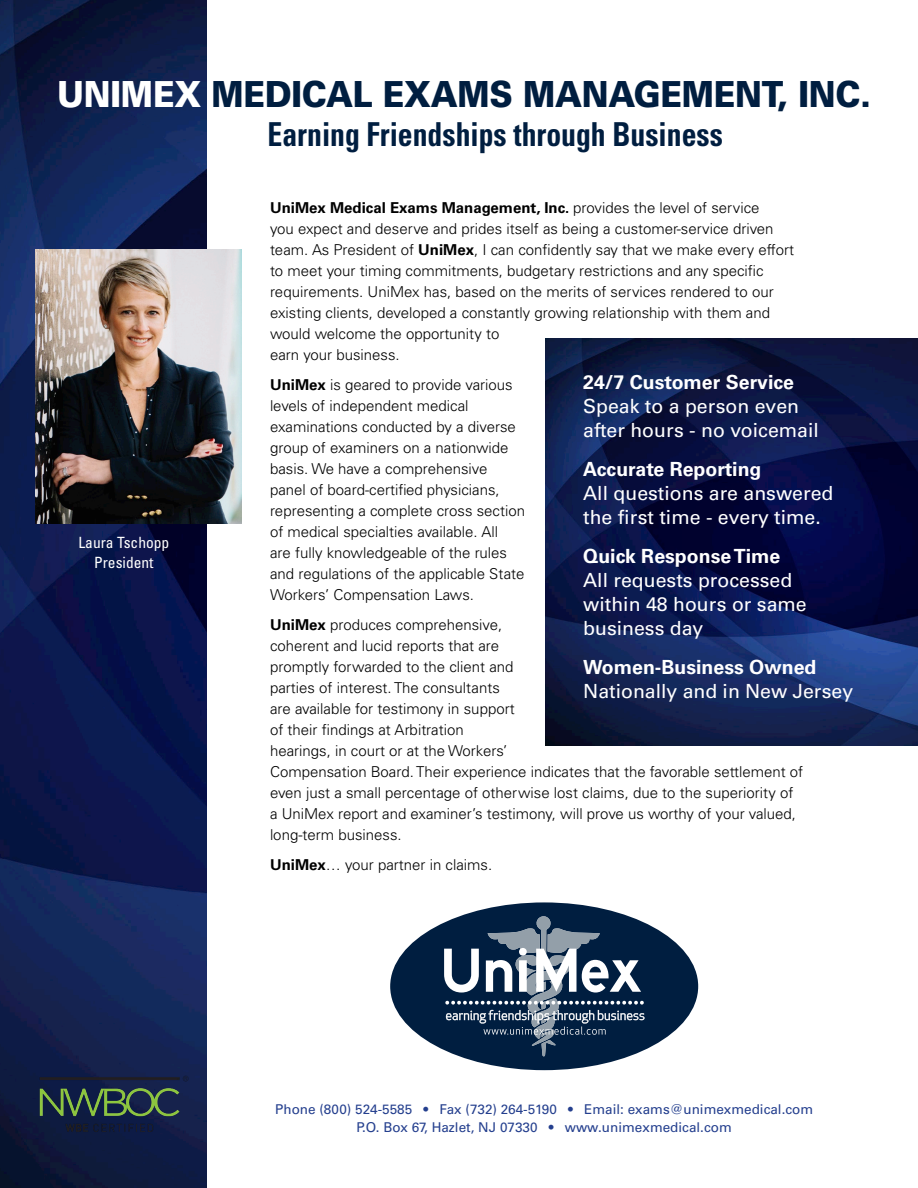
<style>
.page{position:relative;width:918px;height:1188px;background:#fff}
.page>*{position:absolute;margin:0;border:0;box-sizing:border-box;transform-origin:0 0}
.t1{font:900 36px "Univers LT Std";letter-spacing:-.01em;color:#001e40;scale:.9 1}
.t2{font:700 condensed 33px "Univers LT Std";color:#001e40;scale:.9 1}
.t3{font:19.5px/24px "Univers LT Std";color:#fff}
.t4{font:condensed 15.45px "Univers LT Std";color:#fff}
.t5{font:300 15px/21px "Univers LT Std";color:#000}
.t6{font:13.5px "Univers LT Std";color:#243f8e}
.s1{color:#fff}
.s2{font-weight:700}
</style>
<div class="page">
<img style="left:0;top:0;width:207px;height:1188px">
<div style="left:390px;top:902px;width:308px;height:168px;background:#001e40;border-radius:50%"></div>
<svg style="left:444px;top:916px;width:201px;height:140px"></svg>
<img style="left:21px;top:1057px;width:186px;height:97px">
<img style="left:36px;top:249px;width:205px;height:274px">
<img style="left:545px;top:338px;width:373px;height:408px">
<p class="t1" style="left:57px;top:72px;width:906px"><span class="s1">UNIMEX</span> MEDICAL EXAMS MANAGEMENT, INC.</p>
<p class="t2" style="left:268px;top:114px;width:507px">Earning Friendships through Business</p>
<p class="t4" style="left:78px;top:532px;width:92px">Laura Tschopp</p>
<p class="t4" style="left:94px;top:553px;width:61px">President</p>
<p class="t5" style="left:270px;top:198px;width:526px"><span class="s2">UniMex Medical Exams Management, Inc.</span> provides the level of service<br>you expect and deserve and prides itself as being a customer‑service driven team. As President of <span class="s2">UniMex</span>, I can confidently say that we make every effort to meet your timing commitments, budgetary restrictions and any specific requirements. UniMex has, based on the merits of services rendered to our existing clients, developed a constantly growing relationship with them and would welcome the opportunity to<br>earn your business.</p>
<p class="t5" style="left:270px;top:375px;width:257px"><span class="s2">UniMex</span> is geared to provide various levels of independent medical examinations conducted by a diverse group of examiners on a nationwide basis. We have a comprehensive panel of board-certified physicians, representing a complete cross section of medical specialties available. All<br>are fully knowledgeable of the rules and regulations of the applicable State Workers’ Compensation Laws.</p>
<p class="t5" style="left:270px;top:615px;width:535px"><span class="s2">UniMex</span> produces comprehensive,<br>coherent and lucid reports that are<br>promptly forwarded to the client and<br>parties of interest. The consultants<br>are available for testimony in support<br>of their findings at Arbitration<br>hearings, in court or at the Workers’<br>Compensation Board. Their experience indicates that the favorable settlement of even just a small percentage of otherwise lost claims, due to the superiority of a UniMex report and examiner’s testimony, will prove us worthy of your valued, long-term business.</p>
<p class="t5" style="left:270px;top:855px;width:224px"><span class="s2">UniMex</span>… your partner in claims.</p>
<p class="t3" style="left:583px;top:370px;width:237px"><span class="s2">24/7 Customer Service<br></span>Speak to a person even after hours - no voicemail</p>
<p class="t3" style="left:583px;top:457px;width:252px"><span class="s2">Accurate Reporting<br></span>All questions are answered the first time - every time.</p>
<p class="t3" style="left:583px;top:544px;width:225px"><span class="s2">Quick Response Time<br></span>All requests processed within 48 hours or same business day</p>
<p class="t3" style="left:583px;top:655px;width:272px"><span class="s2">Women-Business Owned<br></span>Nationally and in New Jersey</p>
<p class="t6" style="left:275px;top:1101px;width:540px">Phone (800) 524-5585 • Fax (732) 264-5190 • Email: exams@unimexmedical.com</p>
<p class="t6" style="left:357px;top:1119px;width:377px">P.O. Box 67, Hazlet, NJ 07330 • www.unimexmedical.com</p>
</div>
